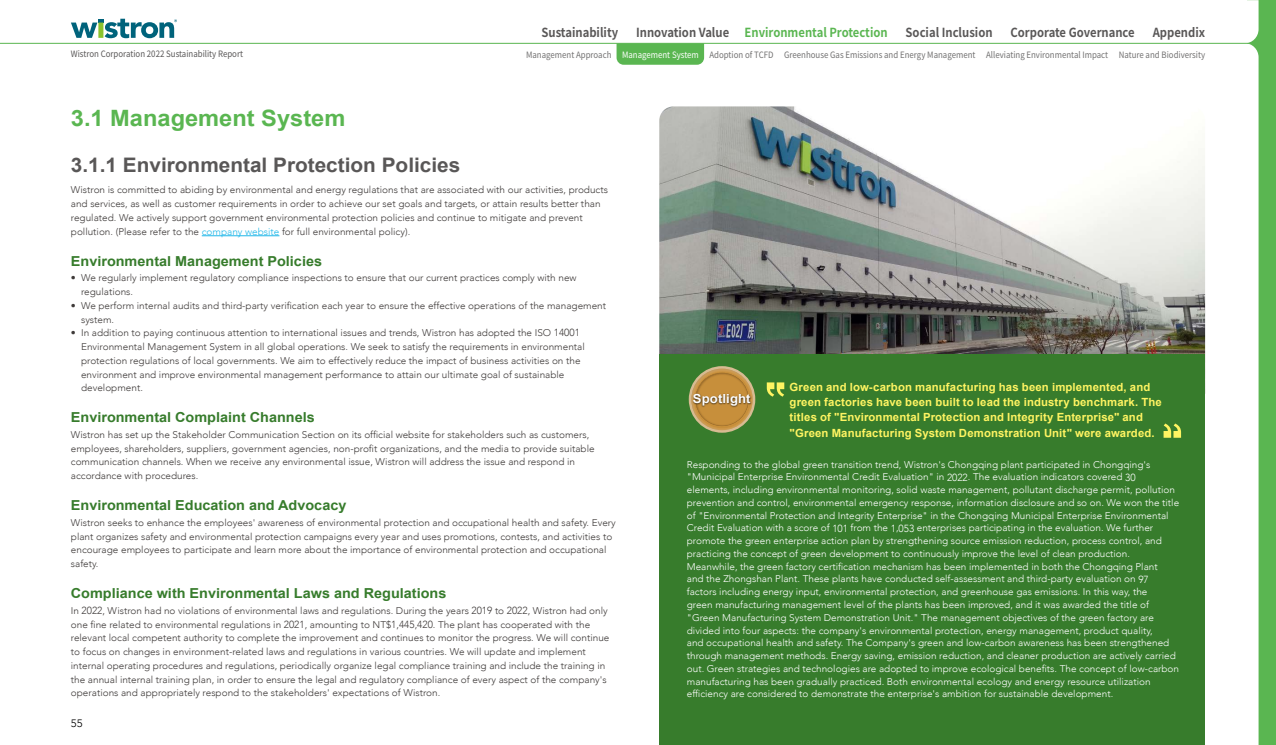
<style>
.page{position:relative;width:1276px;height:745px;background:#fff}
.page>*{position:absolute;margin:0;border:0;box-sizing:border-box;transform-origin:0 0}
.t1{font:700 22.5px "Arial";color:#5ab651;scale:1.05 1}
.t2{font:700 20px "Arial";color:#595757;scale:1.04 1}
.t3{font:700 13.75px "Arial";color:#377c2c;scale:1.05 1}
.t4{font:700 12.5px "Source Han Sans TC";color:#595757;scale:.9 1}
.t5{font:700 12.5px "Source Han Sans TC";color:#5ab651;scale:.9 1}
.t6{font:700 12.5px "Arial";letter-spacing:.005em;color:#fff;scale:1.05 1}
.t7{font:700 11.25px/15.2px "Arial";letter-spacing:.015em;color:#fff462}
.t8{font:300 10.75px "Avenir";color:#000;scale:1.05 1}
.t9{font:300 9.75px/13.8px "Avenir";color:#3e3a39}
.t10{font:300 9.75px/12.8px "Avenir";color:#fff}
.t11{font:8.75px "Source Han Sans TC";color:#727171;scale:.9 1}
.t12{font:8.75px "Source Han Sans TC";color:#595757;scale:.9 1}
.s1{color:#595757}
.s2{color:#fff}
.s3{color:#1eb7e9}
.s4{font-size:10.25px}
</style>
<div class="page">
<div style="left:1247px;top:0;width:29px;height:744px;background:#5ab651"></div>
<svg style="left:0;top:0;width:1258px;height:43px"></svg>
<div style="left:1247px;top:44px;width:11px;height:700px;background:#fff"></div>
<hr style="left:0;top:43px;width:1267px;height:1px;background:#5ab651">
<div style="left:616px;top:43px;width:88px;height:22px;background:#5ab651"></div>
<svg style="left:71px;top:19px;width:106px;height:19px"></svg>
<img style="left:659px;top:106px;width:546px;height:248px">
<hr style="left:202px;top:235px;width:77px;height:1px;background:#1eb7e9">
<div style="left:659px;top:354px;width:546px;height:390px;background:#377c2c"></div>
<svg style="left:767px;top:382px;width:17px;height:14px"></svg>
<svg style="left:1163px;top:423px;width:18px;height:14px"></svg>
<svg style="left:689px;top:366px;width:66px;height:66px"></svg>
<svg style="left:691px;top:368px;width:61px;height:62px"></svg>
<svg style="left:695px;top:372px;width:53px;height:54px"></svg>
<svg style="left:695px;top:373px;width:53px;height:52px"></svg>
<div style="left:692px;top:392px;width:60px;height:15px;background:#000;opacity:.75"></div>
<p class="t4" style="left:541px;top:25px;width:87px">Sustainability</p>
<p class="t5" style="left:636px;top:25px;width:281px"><span class="s1">Innovation Value</span> Environmental Protection</p>
<p class="t4" style="left:905px;top:25px;width:98px">Social Inclusion</p>
<p class="t4" style="left:1010px;top:25px;width:140px">Corporate Governance</p>
<p class="t4" style="left:1152px;top:25px;width:60px">Appendix</p>
<p class="t12" style="left:71px;top:49px;width:193px">Wistron Corporation 2022 Sustainability Report</p>
<p class="t11" style="left:526px;top:50px;width:756px">Management Approach <span class="s2">Management System</span> Adoption of TCFD Greenhouse Gas Emissions and Energy Management Alleviating Environmental Impact Nature and Biodiversity</p>
<h1 class="t1" style="left:71px;top:103px;width:263px">3.1 Management System</h1>
<h2 class="t2" style="left:71px;top:151px;width:376px">3.1.1 Environmental Protection Policies</h2>
<p class="t9" style="left:71px;top:183px;width:539px">Wistron is committed to abiding by environmental and energy regulations that are associated with our activities, products and services, as well as customer requirements in order to achieve our set goals and targets, or attain results better than regulated. We actively support government environmental protection policies and continue to mitigate and prevent pollution. (Please refer to the <span class="s3">company website</span> for full environmental policy).</p>
<h3 class="t3" style="left:71px;top:251px;width:241px">Environmental Management Policies</h3>
<p class="t9" style="left:81px;top:271px;width:497px;text-indent:-10px">• We regularly implement regulatory compliance inspections to ensure that our current practices comply with new regulations.</p>
<p class="t9" style="left:81px;top:298px;width:526px;text-indent:-10px">• We perform internal audits and third-party verification each year to ensure the effective operations of the management system.</p>
<p class="t9" style="left:81px;top:326px;width:505px;text-indent:-10px">• In addition to paying continuous attention to international issues and trends, Wistron has adopted the ISO <span class="s4">14001<br></span>Environmental Management System in all global operations. We seek to satisfy the requirements in environmental protection regulations of local governments. We aim to effectively reduce the impact of business activities on the environment and improve environmental management performance to attain our ultimate goal of sustainable development.</p>
<h3 class="t3" style="left:71px;top:408px;width:234px">Environmental Complaint Channels</h3>
<p class="t9" style="left:71px;top:427px;width:525px">Wistron has set up the Stakeholder Communication Section on its official website for stakeholders such as customers, employees, shareholders, suppliers, government agencies, non-profit organizations, and the media to provide suitable communication channels. When we receive any environmental issue, Wistron will address the issue and respond in accordance with procedures.</p>
<h3 class="t3" style="left:71px;top:496px;width:264px">Environmental Education and Advocacy</h3>
<p class="t9" style="left:71px;top:515px;width:546px">Wistron seeks to enhance the employees' awareness of environmental protection and occupational health and safety. Every plant organizes safety and environmental protection campaigns every year and uses promotions, contests, and activities to encourage employees to participate and learn more about the importance of environmental protection and occupational safety.</p>
<h3 class="t3" style="left:71px;top:584px;width:359px">Compliance with Environmental Laws and Regulations</h3>
<p class="t9" style="left:71px;top:603px;width:540px">In <span class="s4">2022</span>, Wistron had no violations of environmental laws and regulations. During the years <span class="s4">2019</span> to <span class="s4">2022</span>, Wistron had only one fine related to environmental regulations in <span class="s4">2021</span>, amounting to NT$<span class="s4">1</span>,<span class="s4">445</span>,<span class="s4">420</span>. The plant has cooperated with the relevant local competent authority to complete the improvement and continues to monitor the progress. We will continue to focus on changes in environment-related laws and regulations in various countries. We will update and implement internal operating procedures and regulations, periodically organize legal compliance training and include the training in the annual internal training plan, in order to ensure the legal and regulatory compliance of every aspect of the company's operations and appropriately respond to the stakeholders' expectations of Wistron.</p>
<p class="t8" style="left:71px;top:716px;width:13px">55</p>
<p class="t7" style="left:789px;top:379px;width:374px">Green and low-carbon manufacturing has been implemented, and green factories have been built to lead the industry benchmark. The titles of "Environmental Protection and Integrity Enterprise" and "Green Manufacturing System Demonstration Unit" were awarded.</p>
<p class="t10" style="left:687px;top:457px;width:494px">Responding to the global green transition trend, Wistron's Chongqing plant participated in Chongqing's "Municipal Enterprise Environmental Credit Evaluation" in <span class="s4">2022</span>. The evaluation indicators covered <span class="s4">30 </span>elements, including environmental monitoring, solid waste management, pollutant discharge permit, pollution prevention and control, environmental emergency response, information disclosure and so on. We won the title of "Environmental Protection and Integrity Enterprise" in the Chongqing Municipal Enterprise Environmental Credit Evaluation with a score of <span class="s4">101</span> from the <span class="s4">1</span>,<span class="s4">053</span> enterprises participating in the evaluation. We further promote the green enterprise action plan by strengthening source emission reduction, process control, and practicing the concept of green development to continuously improve the level of clean production.<br>Meanwhile, the green factory certification mechanism has been implemented in both the Chongqing Plant<br>and the Zhongshan Plant. These plants have conducted self-assessment and third-party evaluation on <span class="s4">97 </span>factors including energy input, environmental protection, and greenhouse gas emissions. In this way, the<br>green manufacturing management level of the plants has been improved, and it was awarded the title of "Green Manufacturing System Demonstration Unit." The management objectives of the green factory are divided into four aspects: the company's environmental protection, energy management, product quality,<br>and occupational health and safety. The Company's green and low-carbon awareness has been strengthened through management methods. Energy saving, emission reduction, and cleaner production are actively carried out. Green strategies and technologies are adopted to improve ecological benefits. The concept of low-carbon manufacturing has been gradually practiced. Both environmental ecology and energy resource utilization efficiency are considered to demonstrate the enterprise's ambition for sustainable development.</p>
<p class="t6" style="left:693px;top:390px;width:56px">Spotlight</p>
</div>
